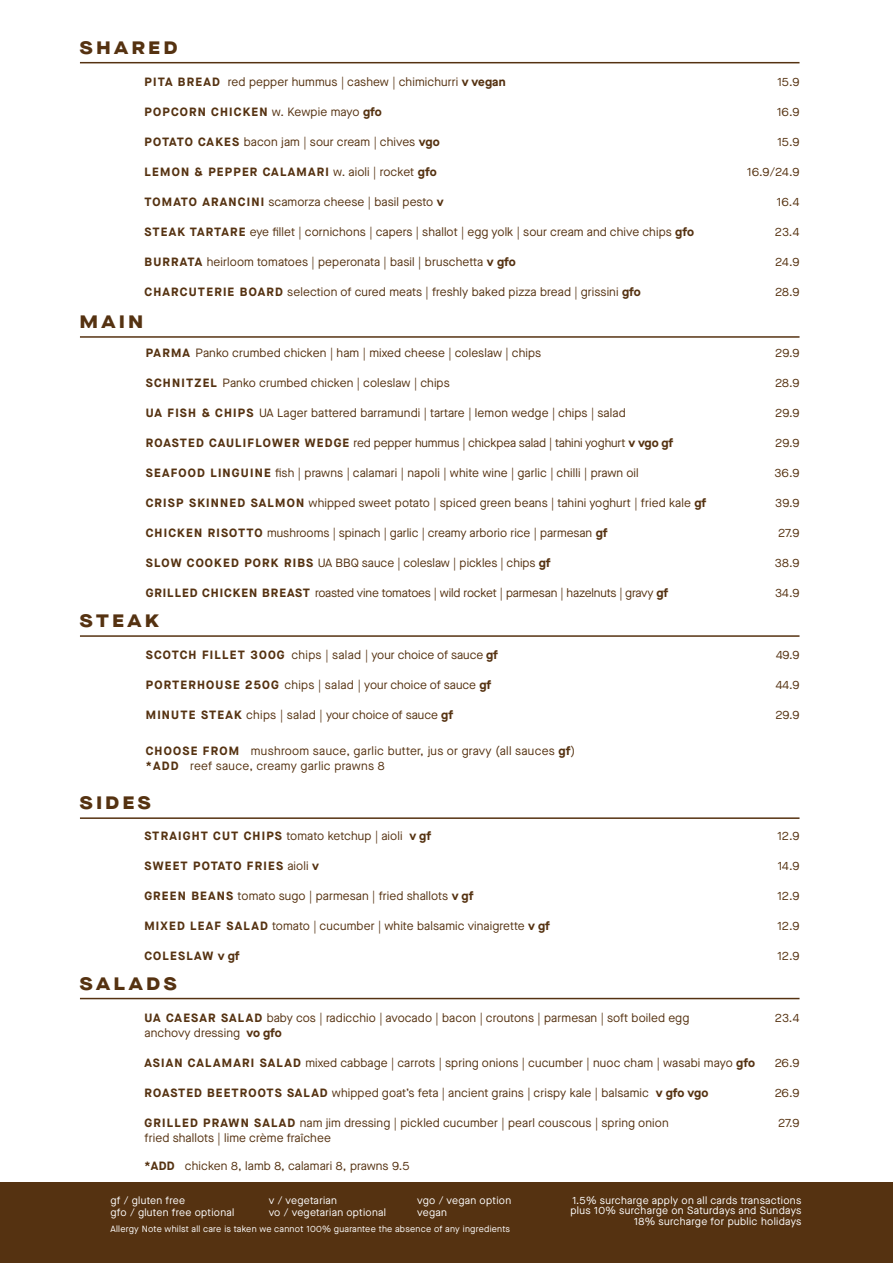
<style>
.page{position:relative;width:893px;height:1263px;background:#fff}
.page>*{position:absolute;margin:0;border:0;box-sizing:border-box;transform-origin:0 0}
.t1{font:900 expanded 18px "Maison Neue";letter-spacing:.2em;color:#553211}
.t2{font:12px/15px "Maison Neue";letter-spacing:.01em;color:#553211}
.t3{font:12px "Maison Neue";letter-spacing:-.01em;color:#553211}
.t4{font:700 12px "Maison Neue";letter-spacing:.1em;color:#553211}
.t5{font:10.5px/12px "Maison Neue";letter-spacing:.03em;color:#fff}
.t6{font:9px "Maison Neue";letter-spacing:.03em;color:#fff}
.s1{font-weight:700}
.s2{font-weight:400}
</style>
<div class="page">
<hr style="left:80px;top:336px;width:719px;height:2px;background:#553211">
<hr style="left:80px;top:635px;width:719px;height:2px;background:#553211">
<hr style="left:80px;top:817px;width:719px;height:2px;background:#553211">
<div style="left:0;top:1182px;width:893px;height:81px;background:#553211"></div>
<hr style="left:80px;top:62px;width:719px;height:1px;background:#553211">
<hr style="left:80px;top:998px;width:719px;height:1px;background:#553211">
<h1 class="t1" style="left:80px;top:34px;width:99px">SHARED</h1>
<p class="t2" style="left:145px;top:74px;width:362px"><span class="s1">PITA BREAD</span> red pepper hummus | cashew | chimichurri <span class="s1">v vegan</span></p>
<p class="t4" style="left:145px;top:103px;width:239px">POPCORN CHICKEN <span class="s2">w. Kewpie mayo</span> gfo</p>
<p class="t2" style="left:145px;top:134px;width:297px"><span class="s1">POTATO CAKES</span> bacon jam | sour cream | chives <span class="s1">vgo</span></p>
<p class="t4" style="left:145px;top:163px;width:294px">LEMON &amp; PEPPER CALAMARI <span class="s2">w. aioli | rocket</span> gfo</p>
<p class="t2" style="left:145px;top:194px;width:301px"><span class="s1">TOMATO ARANCINI</span> scamorza cheese | basil pesto <span class="s1">v</span></p>
<p class="t2" style="left:145px;top:224px;width:551px"><span class="s1">STEAK TARTARE</span> eye fillet | cornichons | capers | shallot | egg yolk | sour cream and chive chips <span class="s1">gfo</span></p>
<p class="t2" style="left:145px;top:254px;width:373px"><span class="s1">BURRATA</span> heirloom tomatoes | peperonata | basil | bruschetta <span class="s1">v gfo</span></p>
<p class="t2" style="left:145px;top:284px;width:498px"><span class="s1">CHARCUTERIE BOARD</span> selection of cured meats | freshly baked pizza bread | grissini <span class="s1">gfo</span></p>
<h1 class="t1" style="left:80px;top:308px;width:65px">MAIN</h1>
<p class="t2" style="left:146px;top:345px;width:397px"><span class="s1">PARMA</span> Panko crumbed chicken | ham | mixed cheese | coleslaw | chips</p>
<p class="t2" style="left:146px;top:375px;width:305px"><span class="s1">SCHNITZEL</span> Panko crumbed chicken | coleslaw | chips</p>
<p class="t2" style="left:146px;top:405px;width:481px"><span class="s1">UA FISH &amp; CHIPS</span> UA Lager battered barramundi | tartare | lemon wedge | chips | salad</p>
<p class="t3" style="left:146px;top:434px;width:529px"><span class="s1">ROASTED CAULIFLOWER WEDGE</span> red pepper hummus | chickpea salad | tahini yoghurt <span class="s1">v vgo gf</span></p>
<p class="t2" style="left:146px;top:465px;width:494px"><span class="s1">SEAFOOD LINGUINE</span> fish | prawns | calamari | napoli | white wine | garlic | chilli | prawn oil</p>
<p class="t2" style="left:146px;top:495px;width:562px"><span class="s1">CRISP SKINNED SALMON</span> whipped sweet potato | spiced green beans | tahini yoghurt | fried kale <span class="s1">gf</span></p>
<p class="t2" style="left:146px;top:525px;width:463px"><span class="s1">CHICKEN RISOTTO</span> mushrooms | spinach | garlic | creamy arborio rice | parmesan <span class="s1">gf</span></p>
<p class="t2" style="left:146px;top:555px;width:406px"><span class="s1">SLOW COOKED PORK RIBS</span> UA BBQ sauce | coleslaw | pickles | chips <span class="s1">gf</span></p>
<p class="t3" style="left:146px;top:584px;width:524px"><span class="s1">GRILLED CHICKEN BREAST</span> roasted vine tomatoes | wild rocket | parmesan | hazelnuts | gravy <span class="s1">gf</span></p>
<h1 class="t1" style="left:80px;top:607px;width:80px">STEAK</h1>
<p class="t2" style="left:146px;top:647px;width:354px"><span class="s1">SCOTCH FILLET 300G</span> chips | salad | your choice of sauce <span class="s1">gf</span></p>
<p class="t2" style="left:146px;top:677px;width:347px"><span class="s1">PORTERHOUSE 250G</span> chips | salad | your choice of sauce <span class="s1">gf</span></p>
<p class="t2" style="left:146px;top:707px;width:309px"><span class="s1">MINUTE STEAK</span> chips | salad | your choice of sauce <span class="s1">gf</span></p>
<p class="t2" style="left:146px;top:743px;width:431px"><span class="s1">CHOOSE FROM</span> mushroom sauce, garlic butter, jus or gravy (all sauces <span class="s1">gf</span>) <span class="s1">*ADD</span> reef sauce, creamy garlic prawns 8</p>
<h1 class="t1" style="left:80px;top:789px;width:72px">SIDES</h1>
<p class="t4" style="left:144px;top:827px;width:288px">STRAIGHT CUT CHIPS <span class="s2">tomato ketchup | aioli</span> v gf</p>
<p class="t4" style="left:144px;top:857px;width:176px">SWEET POTATO FRIES <span class="s2">aioli</span> v</p>
<p class="t2" style="left:144px;top:888px;width:331px"><span class="s1">GREEN BEANS</span> tomato sugo | parmesan | fried shallots <span class="s1">v gf</span></p>
<p class="t2" style="left:144px;top:918px;width:407px"><span class="s1">MIXED LEAF SALAD</span> tomato | cucumber | white balsamic vinaigrette <span class="s1">v gf</span></p>
<p class="t4" style="left:144px;top:947px;width:97px">COLESLAW v gf</p>
<h1 class="t1" style="left:80px;top:970px;width:98px">SALADS</h1>
<p class="t2" style="left:777px;top:74px;width:24px">15.9</p>
<p class="t2" style="left:777px;top:104px;width:24px">16.9</p>
<p class="t2" style="left:777px;top:134px;width:24px">15.9</p>
<p class="t2" style="left:747px;top:164px;width:54px">16.9/24.9</p>
<p class="t2" style="left:777px;top:194px;width:24px">16.4</p>
<p class="t2" style="left:775px;top:224px;width:26px">23.4</p>
<p class="t2" style="left:775px;top:254px;width:26px">24.9</p>
<p class="t2" style="left:775px;top:284px;width:26px">28.9</p>
<p class="t2" style="left:775px;top:345px;width:26px">29.9</p>
<p class="t2" style="left:775px;top:375px;width:26px">28.9</p>
<p class="t2" style="left:775px;top:405px;width:26px">29.9</p>
<p class="t2" style="left:775px;top:435px;width:26px">29.9</p>
<p class="t2" style="left:774px;top:465px;width:27px">36.9</p>
<p class="t2" style="left:775px;top:495px;width:26px">39.9</p>
<p class="t2" style="left:778px;top:525px;width:23px">27.9</p>
<p class="t2" style="left:775px;top:555px;width:26px">38.9</p>
<p class="t2" style="left:775px;top:585px;width:26px">34.9</p>
<p class="t2" style="left:776px;top:647px;width:25px">49.9</p>
<p class="t2" style="left:776px;top:677px;width:25px">44.9</p>
<p class="t2" style="left:775px;top:707px;width:25px">29.9</p>
<p class="t2" style="left:777px;top:828px;width:24px">12.9</p>
<p class="t2" style="left:778px;top:858px;width:23px">14.9</p>
<p class="t2" style="left:777px;top:888px;width:24px">12.9</p>
<p class="t2" style="left:777px;top:918px;width:24px">12.9</p>
<p class="t2" style="left:777px;top:948px;width:24px">12.9</p>
<p class="t2" style="left:145px;top:1010px;width:546px"><span class="s1">UA CAESAR SALAD</span> baby cos | radicchio | avocado | bacon | croutons | parmesan | soft boiled egg anchovy dressing <span class="s1">vo gfo</span></p>
<p class="t2" style="left:145px;top:1055px;width:612px"><span class="s1">ASIAN CALAMARI SALAD</span> mixed cabbage | carrots | spring onions | cucumber | nuoc cham | wasabi mayo <span class="s1">gfo</span></p>
<p class="t2" style="left:145px;top:1085px;width:565px"><span class="s1">ROASTED BEETROOTS SALAD</span> whipped goat’s feta | ancient grains | crispy kale | balsamic <span class="s1">v gfo vgo</span></p>
<p class="t2" style="left:145px;top:1115px;width:526px"><span class="s1">GRILLED PRAWN SALAD</span> nam jim dressing | pickled cucumber | pearl couscous | spring onion fried shallots | lime crème fraîchee</p>
<p class="t2" style="left:145px;top:1158px;width:266px"><span class="s1">*ADD</span> chicken 8, lamb 8, calamari 8, prawns 9.5</p>
<p class="t2" style="left:775px;top:1010px;width:26px">23.4</p>
<p class="t2" style="left:775px;top:1055px;width:26px">26.9</p>
<p class="t2" style="left:775px;top:1085px;width:26px">26.9</p>
<p class="t2" style="left:778px;top:1115px;width:23px">27.9</p>
<p class="t5" style="left:269px;top:1194px;width:119px">v / vegetarian<br>vo / vegetarian optional</p>
<p class="t5" style="left:417px;top:1194px;width:96px">vgo / vegan option vegan</p>
<p class="t5" style="left:570px;top:1195px;width:232px;line-height:10.5px;text-align:right">1.5% surcharge apply on all cards transactions plus 10% surcharge on Saturdays and Sundays<br>18% surcharge for public holidays</p>
<p class="t5" style="left:110px;top:1194px;width:76px">gf / gluten free</p>
<p class="t6" style="left:110px;top:1223px;width:401px">Allergy Note whilst all care is taken we cannot 100% guarantee the absence of any ingredients</p>
<p class="t5" style="left:86px;top:1195px;width:125px">gf / gluten free<br>gfo / gluten free optional</p>
<p class="t5" style="left:552px;top:1195px;width:239px;text-align:right">Allergy Note whilst all care is taken we cannot<br>100% guarantee the absence of any ingredients</p>
<p class="t5" style="left:110px;top:1195px;width:244px;line-height:11.1px;text-indent:125px">v / vegetarian<br>gfo / gluten free optionalvo / vegetarian opt onal</p>
</div>
